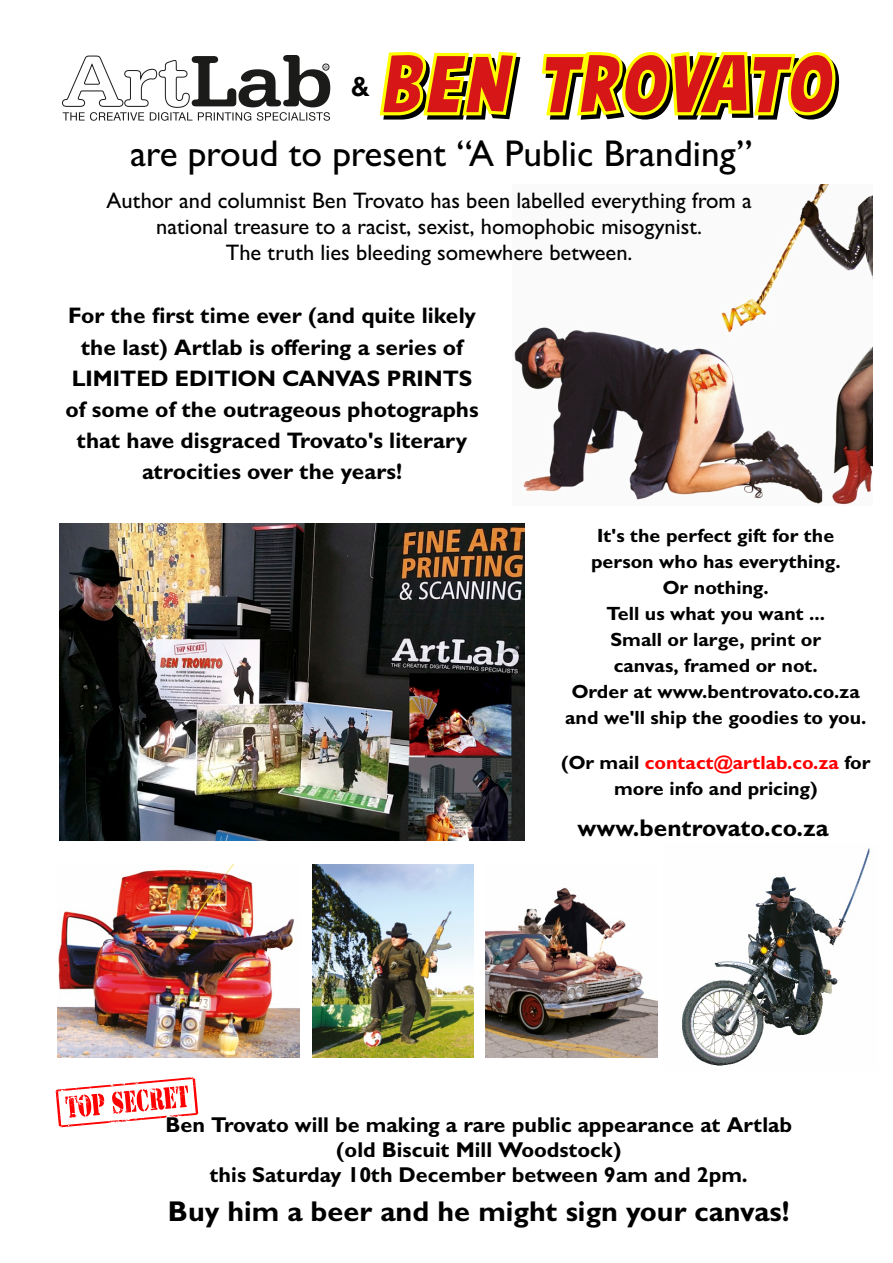
<style>
.page{position:relative;width:893px;height:1263px;background:#fff}
.page>*{position:absolute;margin:0;border:0;box-sizing:border-box;transform-origin:0 0}
.t1{font:500 37.35px "Gill Sans MT Std";color:#000}
.t2{font:700 28.65px "Gill Sans MT Std";color:#000}
.t3{font:700 26.7px "Helvetica Neue LT";color:#000}
.t4{font:700 24.3px "Gill Sans MT Std";color:#000}
.t5{font:700 22.5px/31.2px "Gill Sans MT Std";color:#000;text-align:center}
.t6{font:500 22.5px/26.2px "Gill Sans MT Std";color:#000;text-align:center}
.t7{font:700 21.6px/24.9px "Gill Sans MT Std";color:#000;text-align:center}
.t8{font:700 19.2px/26.1px "Gill Sans MT Std";color:#000;text-align:center}
.t9{font:4.65px "Helvetica Neue LT";color:#1b1b1a;scale:1.05 1}
.s1{color:#f00}
</style>
<div class="page">
<img style="left:682px;top:848px;width:188px;height:218px">
<img style="left:514px;top:185px;width:358px;height:320px">
<svg style="left:379px;top:51px;width:142px;height:69px;background:#c97232"></svg>
<svg style="left:542px;top:51px;width:298px;height:69px;background:#cb7536"></svg>
<svg style="left:56px;top:1077px;width:142px;height:50px"></svg>
<svg style="left:62px;top:55px;width:268px;height:66px"></svg>
<img style="left:60px;top:523px;width:465px;height:317px">
<img style="left:486px;top:887px;width:171px;height:170px">
<img style="left:313px;top:864px;width:160px;height:193px">
<img style="left:57px;top:864px;width:243px;height:193px">
<p class="t9" style="left:324px;top:65px;width:5px">R</p>
<h3 class="t3" style="left:351px;top:77px;width:20px">&amp;</h3>
<h1 class="t1" style="left:130px;top:141px;width:624px">are proud to present “A Public Branding”</h1>
<p class="t6" style="left:107px;top:191px;width:646px">Author and columnist Ben Trovato has been labelled everything from a national treasure to a racist, sexist, homophobic misogynist.<br>The truth lies bleeding somewhere between.</p>
<p class="t5" style="left:65px;top:304px;width:415px">For the first time ever (and quite likely the last) Artlab is offering a series of LIMITED EDITION CANVAS PRINTS of some of the outrageous photographs that have disgraced Trovato's literary atrocities over the years!</p>
<p class="t8" style="left:565px;top:525px;width:303px">It's the perfect gift for the person who has everything.<br>Or nothing.<br>Tell us what you want ...<br>Small or large, print or<br>canvas, framed or not.<br>Order at www.bentrovato.co.za and we'll ship the goodies to you.</p>
<p class="t8" style="left:561px;top:752px;width:311px">(Or mail <span class="s1">contact@artlab.co.za</span> for more info and pricing)</p>
<p class="t4" style="left:577px;top:820px;width:253px">www.bentrovato.co.za</p>
<p class="t7" style="left:165px;top:1116px;width:628px">Ben Trovato will be making a rare public appearance at Artlab (old Biscuit Mill Woodstock)<br>this Saturday 10th December between 9am and 2pm.</p>
<h2 class="t2" style="left:168px;top:1201px;width:623px">Buy him a beer and he might sign your canvas!</h2>
</div>
